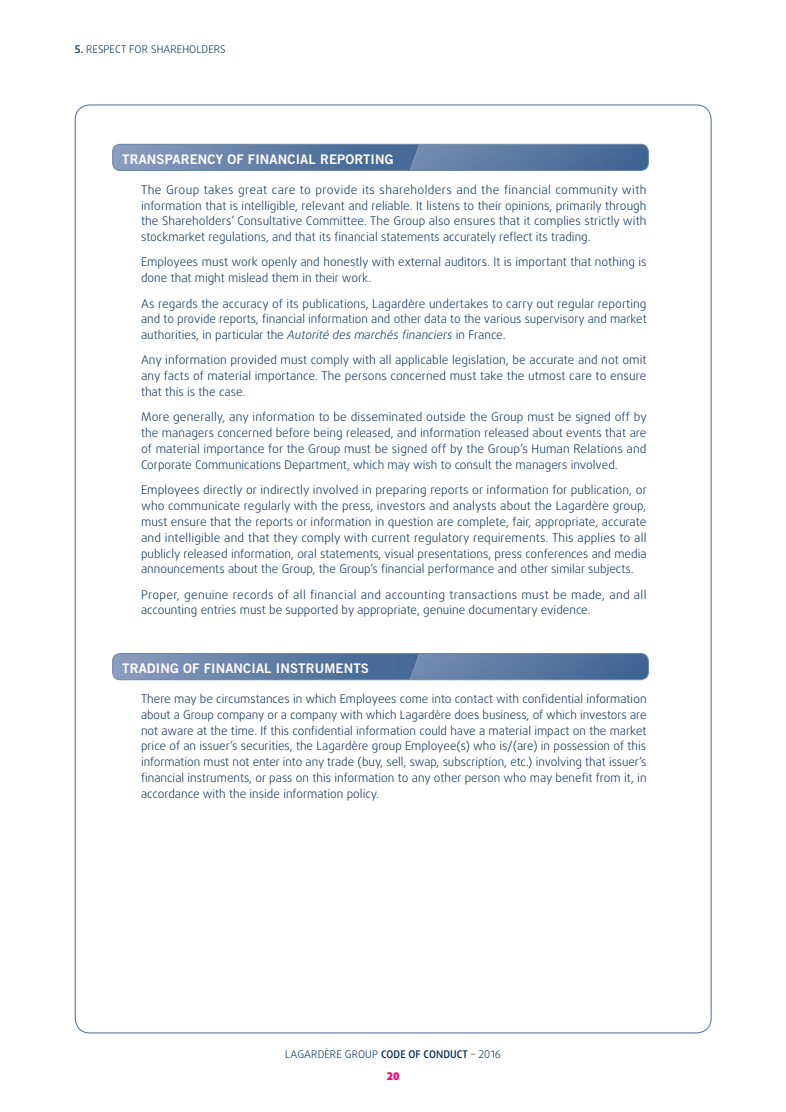
<style>
.page{position:relative;width:786px;height:1112px;background:#fff}
.page>*{position:absolute;margin:0;border:0;box-sizing:border-box;transform-origin:0 0}
.t1{font:13.2px "Trade Gothic LT Std Bd 2";letter-spacing:.01em;color:#fff}
.t2{font:300 11.9px/15.9px "Daxline OT";color:#00295a;text-align:justify}
.t3{font:300 10.6px "Daxline OT";letter-spacing:.01em;color:#00295a}
.t4{font:900 10.6px "Daxline OT";color:#ff0071}
.s1{font-weight:500}
.s2{font-style:italic}
</style>
<div class="page">
<svg style="left:113px;top:144px;width:535px;height:26px;background:#647fa7"></svg>
<img style="left:410px;top:144px;width:238px;height:25px">
<div style="left:112px;top:144px;width:537px;height:27px;border:1px solid #6781a8;border-radius:7px"></div>
<svg style="left:113px;top:654px;width:535px;height:26px;background:#647fa7"></svg>
<img style="left:410px;top:654px;width:238px;height:26px">
<div style="left:112px;top:653px;width:537px;height:27px;border:1px solid #6781a8;border-radius:7px"></div>
<p class="t3" style="left:75px;top:44px;width:152px"><span class="s1">5.</span> RESPECT FOR SHAREHOLDERS</p>
<p class="t1" style="left:122px;top:151px;width:273px">TRANSPARENCY OF FINANCIAL REPORTING</p>
<p class="t2" style="left:141px;top:182px;width:507px">The Group takes great care to provide its shareholders and the financial community with information that is intelligible, relevant and reliable. It listens to their opinions, primarily through the Shareholders’ Consultative Committee. The Group also ensures that it complies strictly with stockmarket regulations, and that its financial statements accurately reflect its trading.</p>
<p class="t2" style="left:141px;top:255px;width:507px">Employees must work openly and honestly with external auditors. It is important that nothing is done that might mislead them in their work.</p>
<p class="t2" style="left:141px;top:296px;width:507px">As regards the accuracy of its publications, Lagardère undertakes to carry out regular reporting and to provide reports, financial information and other data to the various supervisory and market authorities, in particular the <span class="s2">Autorité des marchés financiers</span> in France.</p>
<p class="t2" style="left:141px;top:353px;width:507px">Any information provided must comply with all applicable legislation, be accurate and not omit any facts of material importance. The persons concerned must take the utmost care to ensure that this is the case.</p>
<p class="t2" style="left:141px;top:410px;width:507px">More generally, any information to be disseminated outside the Group must be signed off by the managers concerned before being released, and information released about events that are of material importance for the Group must be signed off by the Group’s Human Relations and Corporate Communications Department, which may wish to consult the managers involved.</p>
<p class="t2" style="left:141px;top:483px;width:507px">Employees directly or indirectly involved in preparing reports or information for publication, or who communicate regularly with the press, investors and analysts about the Lagardère group, must ensure that the reports or information in question are complete, fair, appropriate, accurate and intelligible and that they comply with current regulatory requirements. This applies to all publicly released information, oral statements, visual presentations, press conferences and media announcements about the Group, the Group’s financial performance and other similar subjects.</p>
<p class="t2" style="left:141px;top:587px;width:507px">Proper, genuine records of all financial and accounting transactions must be made, and all accounting entries must be supported by appropriate, genuine documentary evidence.</p>
<p class="t1" style="left:122px;top:660px;width:248px">TRADING OF FINANCIAL INSTRUMENTS</p>
<p class="t2" style="left:141px;top:691px;width:507px">There may be circumstances in which Employees come into contact with confidential information about a Group company or a company with which Lagardère does business, of which investors are not aware at the time. If this confidential information could have a material impact on the market price of an issuer’s securities, the Lagardère group Employee(s) who is/(are) in possession of this information must not enter into any trade (buy, sell, swap, subscription, etc.) involving that issuer’s financial instruments, or pass on this information to any other person who may benefit from it, in accordance with the inside information policy.</p>
<p class="t3" style="left:285px;top:1049px;width:217px">LAGARDÈRE GROUP <span class="s1">CODE OF CONDUCT</span> – 2016</p>
<p class="t4" style="left:387px;top:1070px;width:14px">20</p>
</div>
